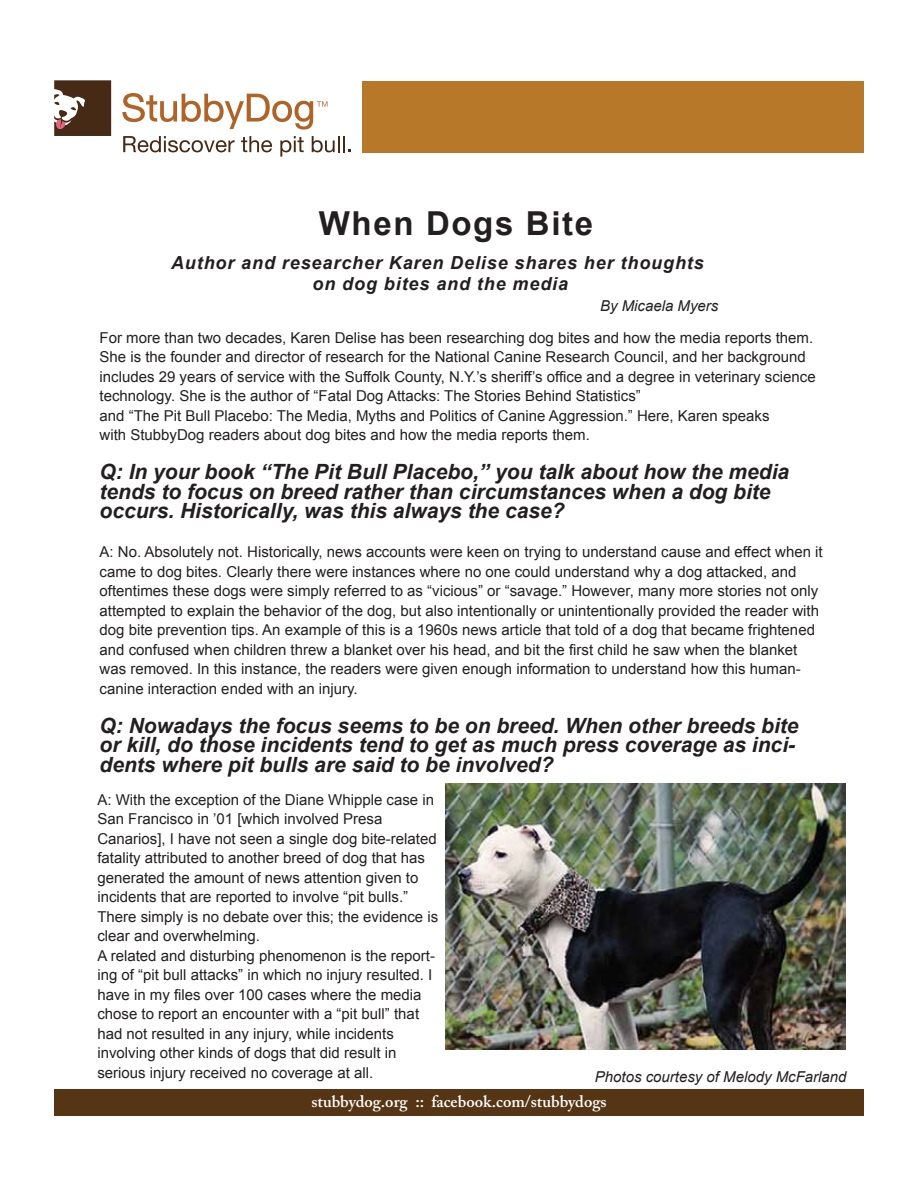
<style>
.page{position:relative;width:918px;height:1188px;background:#fff}
.page>*{position:absolute;margin:0;border:0;box-sizing:border-box;transform-origin:0 0}
.t1{font:700 33px "Arial";letter-spacing:.05em;color:#231f20}
.t2{font:italic 700 21px/19.5px "Arial";color:#231f20}
.t3{font:italic 700 18px/21.6px "Arial";letter-spacing:.05em;color:#231f20;text-align:center}
.t4{font:600 16.5px "Adobe Caslon Pro";color:#fff}
.t5{font:15px/19.5px "Arial";color:#231f20}
.t6{font:italic 15px "Arial";color:#231f20}
</style>
<div class="page">
<svg style="left:123px;top:136px;width:112px;height:16px"></svg>
<svg style="left:241px;top:136px;width:31px;height:16px"></svg>
<svg style="left:280px;top:136px;width:24px;height:21px"></svg>
<svg style="left:312px;top:136px;width:38px;height:16px"></svg>
<svg style="left:54px;top:80px;width:57px;height:56px"></svg>
<svg style="left:122px;top:93px;width:206px;height:37px"></svg>
<div style="left:54px;top:1089px;width:810px;height:27px;background:#563515"></div>
<div style="left:362px;top:81px;width:502px;height:72px;background:#b8782a"></div>
<img style="left:446px;top:783px;width:399px;height:266px">
<h1 class="t1" style="left:319px;top:202px;width:276px">When Dogs Bite</h1>
<p class="t3" style="left:171px;top:252px;width:534px">Author and researcher Karen Delise shares her thoughts on dog bites and the media</p>
<p class="t6" style="left:600px;top:296px;width:120px">By Micaela Myers</p>
<p class="t5" style="left:100px;top:328px;width:718px">For more than two decades, Karen Delise has been researching dog bites and how the media reports them.<br>She is the founder and director of research for the National Canine Research Council, and her background includes 29 years of service with the Suffolk County, N.Y.’s sheriff’s office and a degree in veterinary science technology. She is the author of “Fatal Dog Attacks: The Stories Behind Statistics”<br>and “The Pit Bull Placebo: The Media, Myths and Politics of Canine Aggression.” Here, Karen speaks<br>with StubbyDog readers about dog bites and how the media reports them.</p>
<h2 class="t2" style="left:100px;top:463px;width:691px">Q: In your book “The Pit Bull Placebo,” you talk about how the media tends to focus on breed rather than circumstances when a dog bite occurs. Historically, was this always the case?</h2>
<p class="t5" style="left:100px;top:543px;width:725px">A: No. Absolutely not. Historically, news accounts were keen on trying to understand cause and effect when it came to dog bites. Clearly there were instances where no one could understand why a dog attacked, and oftentimes these dogs were simply referred to as “vicious” or “savage.” However, many more stories not only attempted to explain the behavior of the dog, but also intentionally or unintentionally provided the reader with dog bite prevention tips. An example of this is a 1960s news article that told of a dog that became frightened and confused when children threw a blanket over his head, and bit the first child he saw when the blanket was removed. In this instance, the readers were given enough information to understand how this human&shy;canine interaction ended with an injury.</p>
<h2 class="t2" style="left:100px;top:717px;width:701px">Q: Nowadays the focus seems to be on breed. When other breeds bite or kill, do those incidents tend to get as much press coverage as inci&shy;dents where pit bulls are said to be involved?</h2>
<p class="t5" style="left:97px;top:790px;width:342px">A: With the exception of the Diane Whipple case in San Francisco in ’01 [which involved Presa Canarios], I have not seen a single dog bite-related fatality attributed to another breed of dog that has generated the amount of news attention given to incidents that are reported to involve “pit bulls.” There simply is no debate over this; the evidence is clear and overwhelming.<br>A related and disturbing phenomenon is the report&shy;ing of “pit bull attacks” in which no injury resulted. I have in my files over 100 cases where the media chose to report an encounter with a “pit bull” that had not resulted in any injury, while incidents involving other kinds of dogs that did result in serious injury received no coverage at all.</p>
<p class="t6" style="left:595px;top:1067px;width:253px">Photos courtesy of Melody McFarland</p>
<p class="t4" style="left:311px;top:1092px;width:297px">stubbydog.org :: facebook.com/stubbydogs</p>
</div>
